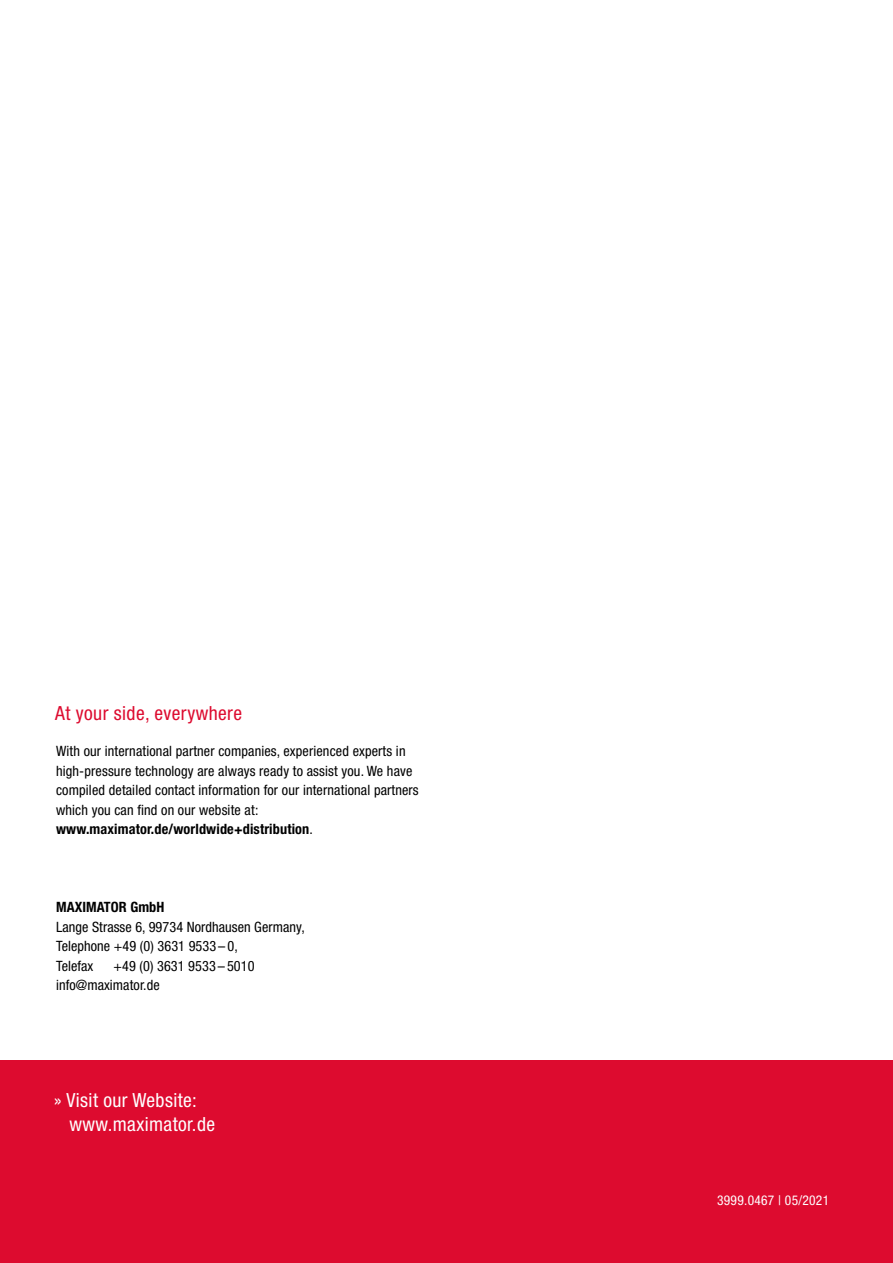
<style>
.page{position:relative;width:893px;height:1263px;background:#fff}
.page>*{position:absolute;margin:0;border:0;box-sizing:border-box;transform-origin:0 0}
.t1{font:condensed 19.5px/24px "Helvetica Neue LT Std";letter-spacing:.02em;color:#fff}
.t2{font:condensed 19.5px "Helvetica Neue LT Std";letter-spacing:.02em;color:#dd0b2f}
.t3{font:condensed 14.25px/19.5px "Helvetica Neue LT Std";letter-spacing:.01em;color:#000}
.t4{font:700 condensed 14.25px "Helvetica Neue LT Std";letter-spacing:.005em;color:#000}
.t5{font:condensed 13.5px "Helvetica Neue LT Std";letter-spacing:.02em;color:#fff}
.s1{font-weight:700}
</style>
<div class="page">
<div style="left:0;top:1060px;width:893px;height:203px;background:#dd0b2f"></div>
<h1 class="t2" style="left:55px;top:701px;width:188px">At your side, everywhere</h1>
<p class="t3" style="left:56px;top:742px;width:364px">With our international partner companies, experienced experts in high-pressure technology are always ready to assist you. We have compiled detailed contact information for our international partners which you can find on our website at: <span class="s1">www.maximator.de/worldwide+distribution</span>.</p>
<p class="t4" style="left:56px;top:899px;width:110px">MAXIMATOR GmbH</p>
<p class="t3" style="left:56px;top:917px;width:250px">Lange Strasse 6, 99734 Nordhausen Germany,<br>Telephone +49 (0) 3631 9533 – 0,<br>Telefax</p>
<p class="t3" style="left:56px;top:956px;width:200px;text-indent:57px">+49 (0) 3631 9533 – 5010 info@maximator.de</p>
<h1 class="t1" style="left:69px;top:1088px;width:147px;text-indent:-15px">» Visit our Website: www.maximator.de</h1>
<p class="t5" style="left:717px;top:1193px;width:114px">3999.0467 | 05/2021</p>
</div>
